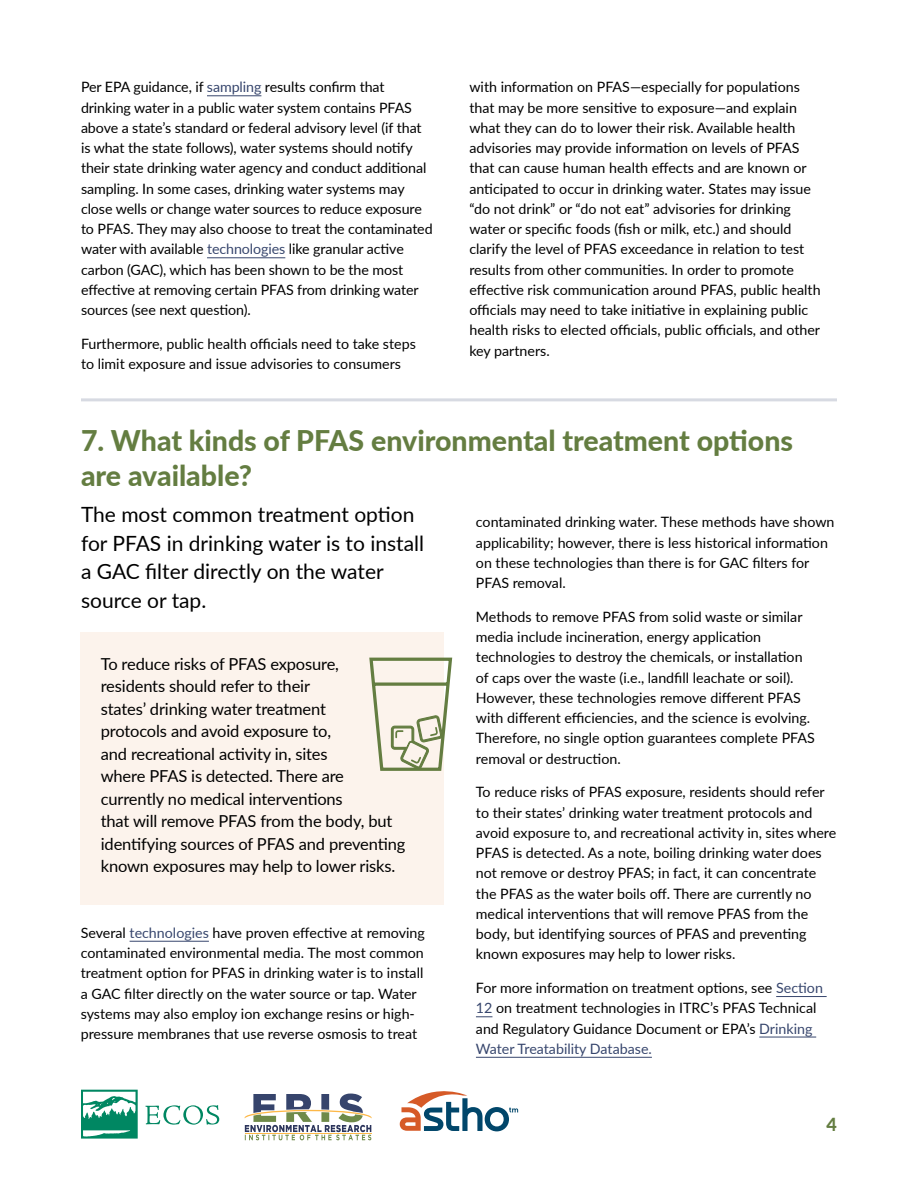
<style>
.page{position:relative;width:918px;height:1188px;background:#fff}
.page>*{position:absolute;margin:0;border:0;box-sizing:border-box;transform-origin:0 0}
.t1{font:800 28.5px/34.2px "Lato";color:#647d41}
.t2{font:21px/28.5px "Lato";color:#000}
.t3{font:800 18px "Lato";color:#647d41}
.t4{font:16.5px/22.5px "Lato";letter-spacing:-.01em;color:#000}
.t5{font:14.25px/20.2px "Lato";color:#000}
.s1{color:#37466d}
</style>
<div class="page">
<svg style="left:245px;top:1094px;width:127px;height:46px"></svg>
<hr style="left:245px;top:1133px;width:126px;height:1px;background:#fdb848">
<svg style="left:400px;top:1091px;width:118px;height:40px"></svg>
<svg style="left:81px;top:1090px;width:57px;height:49px"></svg>
<svg style="left:145px;top:1105px;width:74px;height:20px"></svg>
<hr style="left:207px;top:95px;width:54px;height:1px;background:#37466d">
<hr style="left:207px;top:257px;width:78px;height:1px;background:#37466d">
<hr style="left:81px;top:398px;width:756px;height:3px;background:#d7dae2">
<div style="left:80px;top:632px;width:363px;height:272px;background:#fcf3ec"></div>
<hr style="left:130px;top:941px;width:79px;height:1px;background:#37466d">
<svg style="left:369px;top:656px;width:84px;height:117px"></svg>
<hr style="left:776px;top:996px;width:51px;height:1px;background:#37466d">
<svg style="left:476px;top:1016px;width:16px;height:1px"></svg>
<hr style="left:759px;top:1037px;width:57px;height:1px;background:#37466d">
<hr style="left:476px;top:1057px;width:176px;height:1px;background:#37466d">
<p class="t5" style="left:81px;top:77px;width:353px">Per EPA guidance, if <span class="s1">sampling</span> results confirm that drinking water in a public water system contains PFAS above a state’s standard or federal advisory level (if that is what the state follows), water systems should notify their state drinking water agency and conduct additional sampling. In some cases, drinking water systems may close wells or change water sources to reduce exposure to PFAS. They may also choose to treat the contaminated water with available <span class="s1">technologies</span> like granular active carbon (GAC), which has been shown to be the most effective at removing certain PFAS from drinking water sources (see next question).</p>
<p class="t5" style="left:81px;top:333px;width:336px">Furthermore, public health officials need to take steps to limit exposure and issue advisories to consumers</p>
<p class="t5" style="left:469px;top:77px;width:353px">with information on PFAS—especially for populations that may be more sensitive to exposure—and explain what they can do to lower their risk. Available health advisories may provide information on levels of PFAS that can cause human health effects and are known or anticipated to occur in drinking water. States may issue “do not drink” or “do not eat” advisories for drinking water or specific foods (fish or milk, etc.) and should clarify the level of PFAS exceedance in relation to test results from other communities. In order to promote effective risk communication around PFAS, public health officials may need to take initiative in explaining public health risks to elected officials, public officials, and other key partners.</p>
<h1 class="t1" style="left:81px;top:423px;width:714px">7. What kinds of PFAS environmental treatment options are available?</h1>
<h2 class="t2" style="left:81px;top:500px;width:345px">The most common treatment option for PFAS in drinking water is to install a GAC filter directly on the water source or tap.</h2>
<p class="t5" style="left:476px;top:512px;width:360px">contaminated drinking water. These methods have shown applicability; however, there is less historical information on these technologies than there is for GAC filters for PFAS removal.</p>
<p class="t5" style="left:476px;top:606px;width:340px">Methods to remove PFAS from solid waste or similar media include incineration, energy application technologies to destroy the chemicals, or installation of caps over the waste (i.e., landfill leachate or soil).<br>However, these technologies remove different PFAS with different efficiencies, and the science is evolving.<br>Therefore, no single option guarantees complete PFAS removal or destruction.</p>
<p class="t5" style="left:476px;top:782px;width:362px">To reduce risks of PFAS exposure, residents should refer to their states’ drinking water treatment protocols and avoid exposure to, and recreational activity in, sites where PFAS is detected. As a note, boiling drinking water does not remove or destroy PFAS; in fact, it can concentrate the PFAS as the water boils off. There are currently no medical interventions that will remove PFAS from the body, but identifying sources of PFAS and preventing known exposures may help to lower risks.</p>
<p class="t5" style="left:476px;top:977px;width:349px">For more information on treatment options, see <span class="s1">Section 12</span> on treatment technologies in ITRC’s PFAS Technical and Regulatory Guidance Document or EPA’s <span class="s1">Drinking Water Treatability Database.</span></p>
<p class="t4" style="left:101px;top:652px;width:306px">To reduce risks of PFAS exposure, residents should refer to their<br>states’ drinking water treatment<br>protocols and avoid exposure to,<br>and recreational activity in, sites<br>where PFAS is detected. There are currently no medical interventions<br>that will remove PFAS from the body, but identifying sources of PFAS and preventing known exposures may help to lower risks.</p>
<p class="t5" style="left:81px;top:922px;width:346px">Several <span class="s1">technologies</span> have proven effective at removing contaminated environmental media. The most common treatment option for PFAS in drinking water is to install a GAC filter directly on the water source or tap. Water systems may also employ ion exchange resins or high&shy;pressure membranes that use reverse osmosis to treat</p>
<p class="t3" style="left:827px;top:1111px;width:12px">4</p>
</div>
